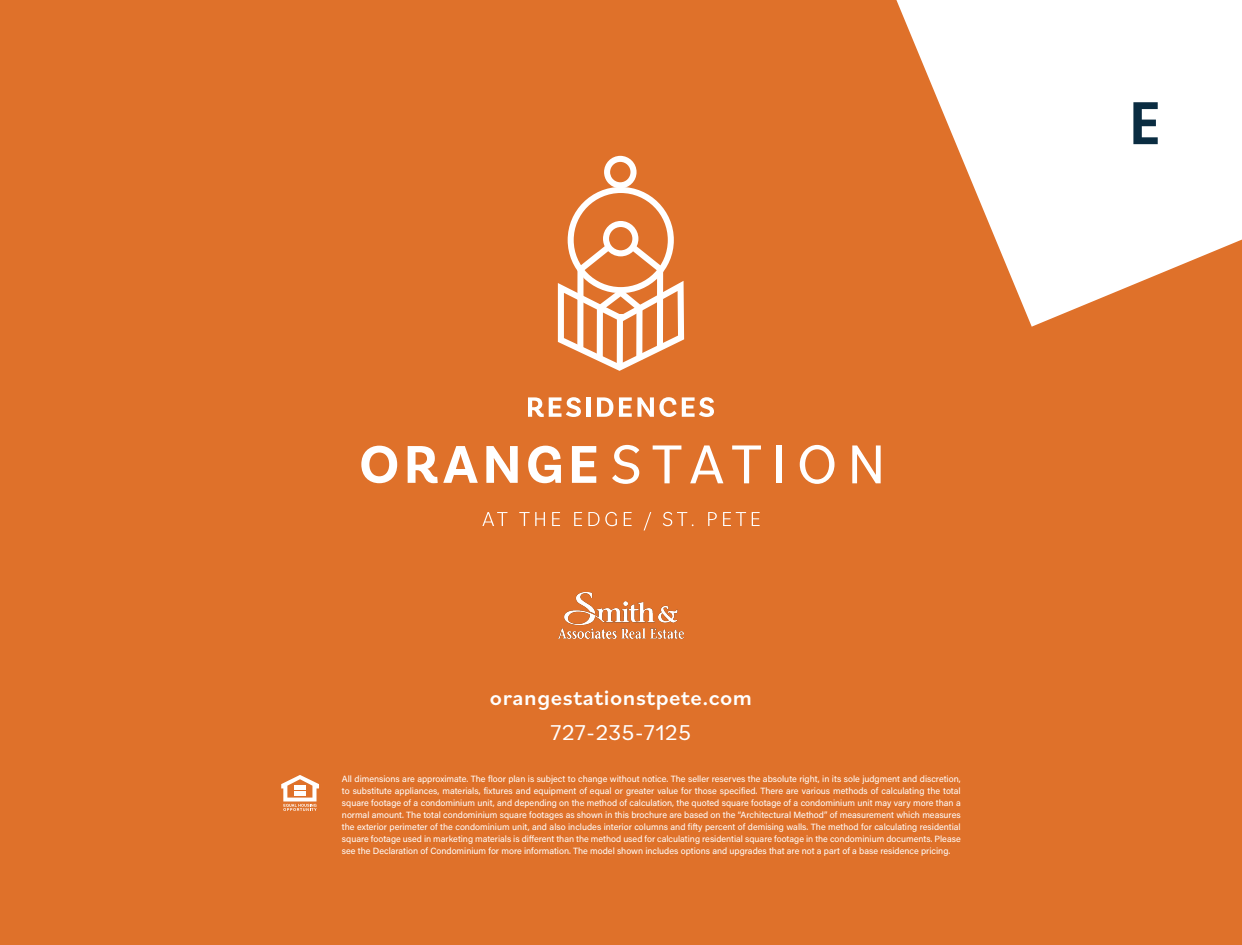
<style>
.page{position:relative;width:1242px;height:945px;background:#df712a}
.page>*{position:absolute;margin:0;border:0;box-sizing:border-box;transform-origin:0 0}
.t1{font:600 60px "Poppins";color:#0a2c41}
.t2{font:500 22.5px "Bilo";letter-spacing:.025em;color:#fff}
.t3{font:22.5px "Bilo";letter-spacing:.01em;color:#fff}
.t4{font:9px/12px "Acumin Pro";color:#fff;text-align:justify}
</style>
<div class="page">
<svg style="left:281px;top:775px;width:38px;height:36px"></svg>
<hr style="left:294px;top:786px;width:12px;height:4px;background:#fff">
<hr style="left:294px;top:792px;width:12px;height:4px;background:#fff">
<img style="left:558px;top:592px;width:125px;height:46px">
<svg style="left:896px;top:0;width:346px;height:327px;fill:#fff"></svg>
<svg style="left:558px;top:156px;width:126px;height:215px"></svg>
<svg style="left:361px;top:446px;width:36px;height:37px"></svg>
<svg style="left:408px;top:446px;width:70px;height:37px"></svg>
<svg style="left:486px;top:446px;width:32px;height:37px"></svg>
<svg style="left:528px;top:446px;width:33px;height:37px"></svg>
<svg style="left:572px;top:446px;width:24px;height:37px"></svg>
<svg style="left:612px;top:445px;width:27px;height:39px"></svg>
<svg style="left:653px;top:445px;width:28px;height:38px"></svg>
<svg style="left:690px;top:445px;width:33px;height:38px"></svg>
<svg style="left:732px;top:445px;width:29px;height:38px"></svg>
<div style="left:777px;top:445px;width:5px;height:38px;background:#fff"></div>
<svg style="left:800px;top:445px;width:35px;height:39px"></svg>
<svg style="left:852px;top:445px;width:29px;height:38px"></svg>
<svg style="left:482px;top:512px;width:25px;height:14px"></svg>
<svg style="left:519px;top:512px;width:26px;height:14px"></svg>
<svg style="left:552px;top:512px;width:8px;height:14px"></svg>
<svg style="left:574px;top:512px;width:8px;height:14px"></svg>
<svg style="left:588px;top:512px;width:29px;height:14px"></svg>
<svg style="left:624px;top:512px;width:8px;height:14px"></svg>
<svg style="left:644px;top:512px;width:7px;height:18px"></svg>
<svg style="left:663px;top:512px;width:31px;height:14px"></svg>
<svg style="left:708px;top:512px;width:9px;height:14px"></svg>
<svg style="left:723px;top:512px;width:23px;height:14px"></svg>
<svg style="left:752px;top:512px;width:8px;height:14px"></svg>
<svg style="left:528px;top:397px;width:53px;height:20px"></svg>
<hr style="left:586px;top:397px;width:4px;height:20px;background:#fff">
<svg style="left:597px;top:397px;width:16px;height:20px"></svg>
<svg style="left:619px;top:397px;width:95px;height:20px"></svg>
<p class="t1" style="left:1129px;top:88px;width:33px">E</p>
<p class="t2" style="left:490px;top:682px;width:264px">orangestationstpete.com</p>
<p class="t3" style="left:551px;top:717px;width:142px">727-235-7125</p>
<p class="t4" style="left:342px;top:772px;width:620px">All dimensions are approximate. The floor plan is subject to change without notice. The seller reserves the absolute right, in its sole judgment and discretion, to substitute appliances, materials, fixtures and equipment of equal or greater value for those specified. There are various methods of calculating the total square footage of a condominium unit, and depending on the method of calculation, the quoted square footage of a condominium unit may vary more than a normal amount. The total condominium square footages as shown in this brochure are based on the “Architectural Method” of measurement which measures the exterior perimeter of the condominium unit, and also includes interior columns and fifty percent of demising walls. The method for calculating residential square footage used in marketing materials is different than the method used for calculating residential square footage in the condominium documents. Please see the Declaration of Condominium for more information. The model shown includes options and upgrades that are not a part of a base residence pricing.</p>
</div>
